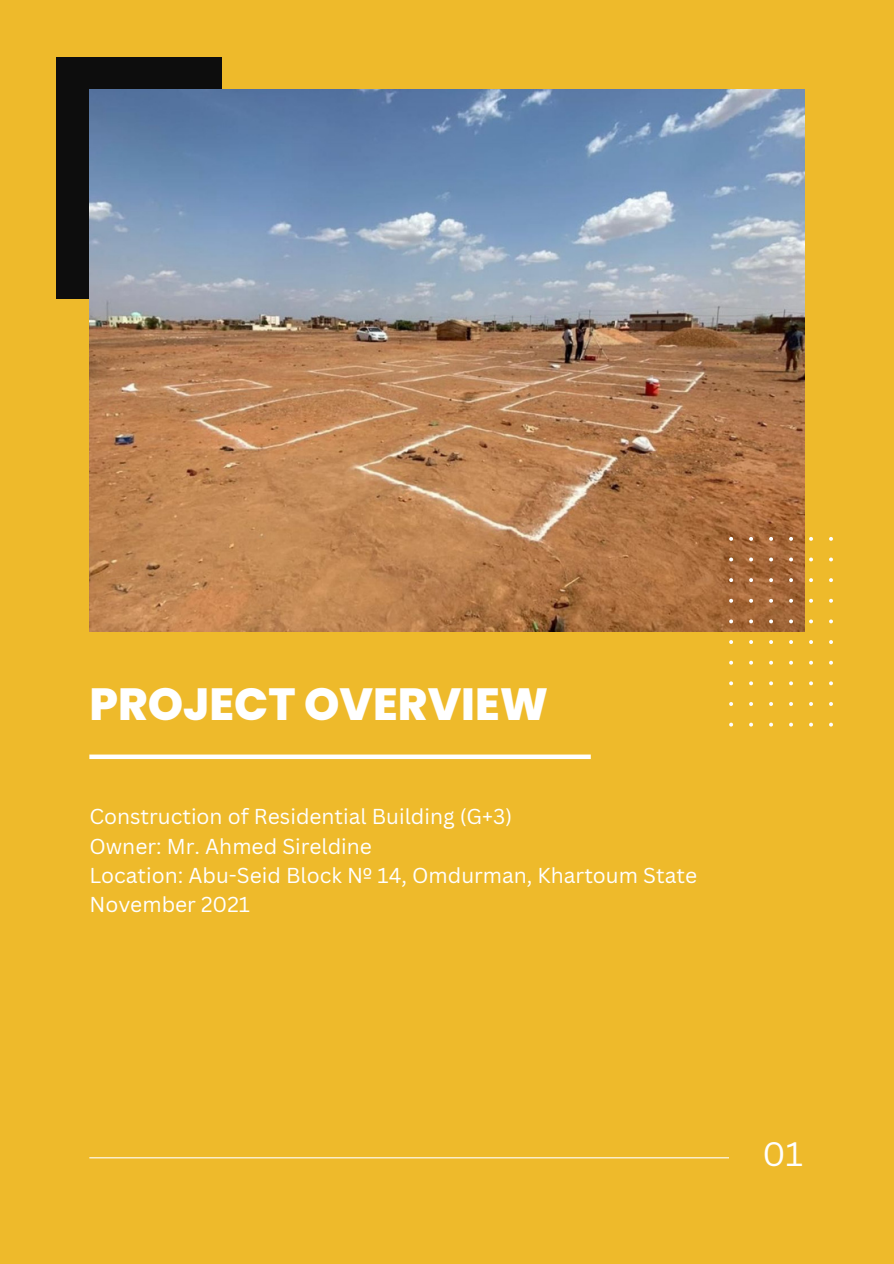
<style>
.page{position:relative;width:894px;height:1264px;background:#fff}
.page>*{position:absolute;margin:0;border:0;box-sizing:border-box;transform-origin:0 0}
.t1{font:800 45px "Poppins";color:#fff}
.t2{font:33px "Canva Sans";color:#fff}
.t3{font:21px "Canva Sans";color:#fff}
</style>
<div class="page">
<div style="left:0;top:0;width:893px;height:1263px;background:#eeba2b"></div>
<div style="left:57px;top:57px;width:165px;height:242px;background:#0d0d0d"></div>
<img style="left:89px;top:89px;width:715px;height:543px">
<div style="left:89px;top:754px;width:501px;height:5px;background:#fff"></div>
<hr style="left:89px;top:1157px;width:639px;height:1px;background:#fff">
<svg style="left:729px;top:537px;width:103px;height:189px"></svg>
<p class="t1" style="left:89px;top:672px;width:460px">PROJECT OVERVIEW</p>
<h1 class="t3" style="left:89px;top:802px;width:424px">Construction of Residential Building (G+3)</h1>
<p class="t3" style="left:89px;top:831px;width:284px">Owner: Mr. Ahmed Sireldine</p>
<p class="t3" style="left:89px;top:860px;width:609px">Location: Abu-Seid Block Nº 14, Omdurman, Khartoum State</p>
<p class="t3" style="left:89px;top:889px;width:162px">November 2021</p>
<p class="t2" style="left:762px;top:1130px;width:42px">01</p>
</div>
